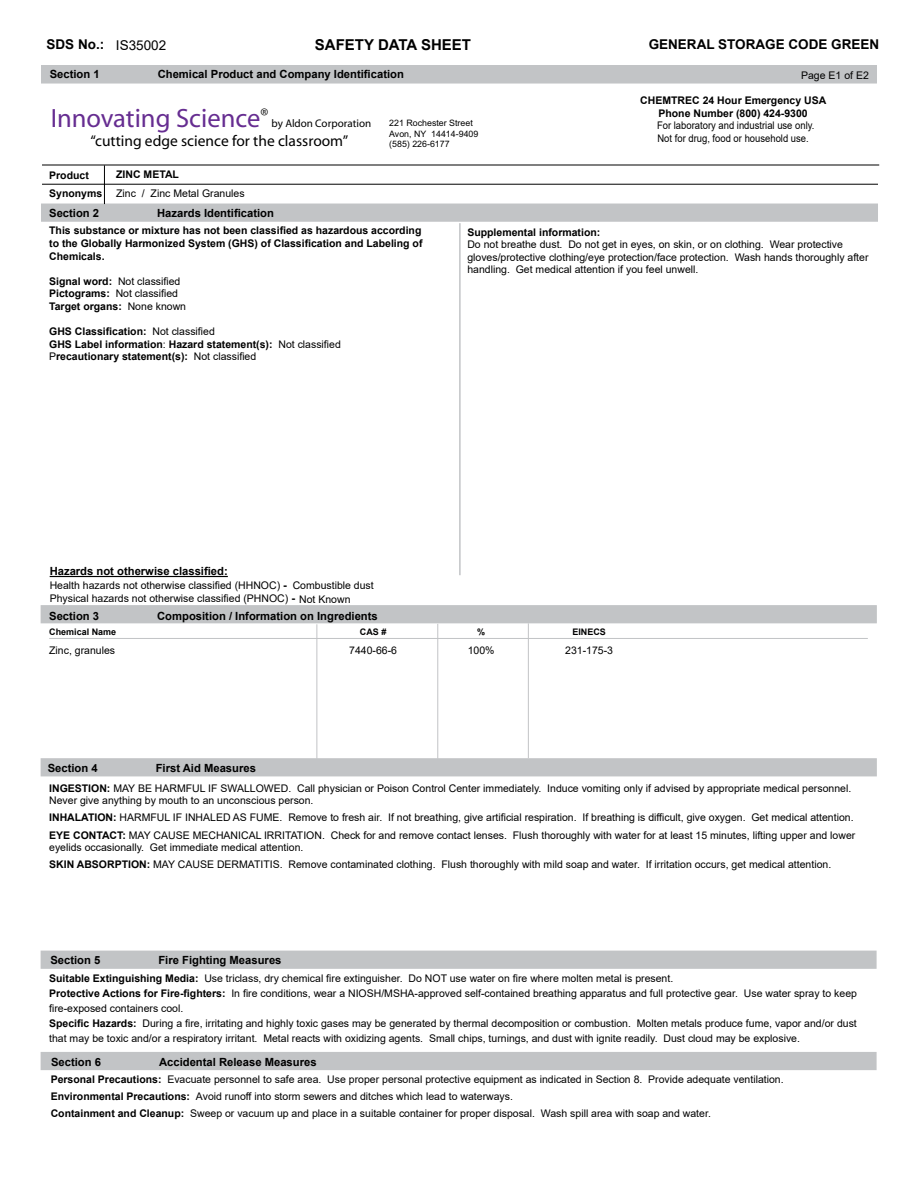
<style>
.page{position:relative;width:918px;height:1188px;background:#fff}
.page>*{position:absolute;margin:0;border:0;box-sizing:border-box;transform-origin:0 0}
.t1{font:26.55px "Myriad";color:#662d91}
.t2{font:15.45px "Myriad";color:#000}
.t3{font:700 15px "Arial";color:#000}
.t4{font:700 13.5px "Arial";color:#000}
.t5{font:13.5px "Arial";color:#000}
.t6{font:700 11.25px "Arial";color:#000}
.t7{font:11.1px "Myriad";color:#000}
.t8{font:10.5px/17.1px "Arial";color:#000}
.t9{font:700 10.5px/12.6px "Arial";color:#000}
.t10{font:10.5px/12.6px "Arial";color:#000;scale:.9 1}
.t11{font:700 9px "Arial";color:#000}
.t12{font:8.85px/10.6px "Arial";color:#000}
.s1{font-weight:400}
.s2{font-weight:700;font-size:11.25px}
.s3{font-weight:700}
</style>
<div class="page">
<div style="left:41px;top:951px;width:836px;height:18px;background:#c2c4c6"></div>
<div style="left:41px;top:1052px;width:836px;height:18px;background:#c2c4c6"></div>
<div style="left:41px;top:758px;width:836px;height:18px;background:#c2c4c6;border:2px solid #c2c4c6"></div>
<div style="left:41px;top:204px;width:837px;height:18px;background:#c2c4c6;border:2px solid #c2c4c6"></div>
<div style="left:41px;top:605px;width:836px;height:18px;background:#c2c4c6"></div>
<hr style="left:437px;top:624px;width:1px;height:135px;background:#c2c4c6">
<hr style="left:49px;top:638px;width:819px;height:1px;background:#c2c4c6">
<hr style="left:316px;top:624px;width:1px;height:135px;background:#c2c4c6">
<hr style="left:528px;top:623px;width:1px;height:135px;background:#c2c4c6">
<hr style="left:104px;top:165px;width:1px;height:39px;background:#000">
<div style="left:41px;top:65px;width:836px;height:19px;background:#c2c4c6;border:2px solid #c2c4c6"></div>
<hr style="left:42px;top:184px;width:836px;height:1px;background:#000">
<hr style="left:42px;top:165px;width:837px;height:1px;background:#000">
<hr style="left:459px;top:223px;width:2px;height:352px;background:#c2c4c6">
<hr style="left:50px;top:576px;width:178px;height:1px;background:#000">
<p class="t4" style="left:47px;top:35px;width:113px">SDS No.: <span class="s1">ZZ0021</span></p>
<p class="t4" style="left:649px;top:35px;width:232px">GENERAL STORAGE CODE GREEN</p>
<h3 class="t3" style="left:315px;top:34px;width:158px">SAFETY DATA SHEET</h3>
<p class="t5" style="left:116px;top:36px;width:52px">IS35002</p>
<p class="t6" style="left:50px;top:66px;width:52px">Section 1</p>
<p class="t6" style="left:158px;top:66px;width:248px">Chemical Product and Company Identification</p>
<h1 class="t1" style="left:51px;top:105px;width:219px">Innovating Science<sup>®</sup></h1>
<p class="t7" style="left:272px;top:118px;width:101px">by Aldon Corporation</p>
<h2 class="t2" style="left:91px;top:133px;width:259px">“cutting edge science for the classroom”</h2>
<p class="t9" style="left:49px;top:169px;width:41px">Product</p>
<p class="t9" style="left:49px;top:187px;width:55px">Synonyms</p>
<p class="t9" style="left:116px;top:168px;width:64px">ZINC METAL</p>
<p class="t8" style="left:116px;top:185px;width:130px">Zinc / Zinc Metal Granules</p>
<p class="t6" style="left:49px;top:205px;width:52px">Section 2</p>
<p class="t6" style="left:157px;top:205px;width:118px">Hazards Identification</p>
<p class="t12" style="left:389px;top:118px;width:91px">221 Rochester Street<br>Avon, NY 14414-9409 (585) 226-6177</p>
<p class="t8" style="left:801px;top:66px;width:69px">Page E1 of E2</p>
<p class="t9" style="left:640px;top:94px;width:188px;text-align:center">CHEMTREC 24 Hour Emergency USA<br>Phone Number (800) 424-9300</p>
<p class="t10" style="left:657px;top:119px;width:176px">For laboratory and industrial use only.<br>Not for drug, food or household use.</p>
<p class="t9" style="left:49px;top:225px;width:375px;text-align:justify">This substance or mixture has not been classified as hazardous according to the Globally Harmonized System (GHS) of Classification and Labeling of Chemicals.</p>
<p class="t9" style="left:49px;top:275px;width:138px">Signal word: <span class="s1">Not classified<br></span>Pictograms: <span class="s1">Not classified<br></span>Target organs: <span class="s1">None known</span></p>
<p class="t9" style="left:49px;top:325px;width:293px">GHS Classification: <span class="s1">Not classified<br></span>GHS Label information<span class="s1">:</span> Hazard statement(s): <span class="s1">Not classified<br>P</span>recautionary statement(s): <span class="s1">Not classified</span></p>
<p class="t9" style="left:467px;top:226px;width:135px">Supplemental information:</p>
<p class="t8" style="left:467px;top:238px;width:403px;line-height:12.6px">Do not breathe dust. Do not get in eyes, on skin, or on clothing. Wear protective gloves/protective clothing/eye protection/face protection. Wash hands thoroughly after handling. Get medical attention if you feel unwell.</p>
<p class="t6" style="left:50px;top:563px;width:180px">Hazards not otherwise classified:</p>
<p class="t8" style="left:50px;top:578px;width:302px;line-height:13.5px">Health hazards not otherwise classified (HHNOC) <span class="s2">-<br></span>Physical hazards not otherwise classified (PHNOC) <span class="s2">-</span> Not Known</p>
<p class="t8" style="left:293px;top:576px;width:83px">Combustible dust</p>
<p class="t6" style="left:49px;top:608px;width:52px">Section 3</p>
<p class="t6" style="left:157px;top:608px;width:222px">Composition / Information on Ingredients</p>
<p class="t11" style="left:49px;top:626px;width:69px">Chemical Name</p>
<p class="t11" style="left:360px;top:626px;width:28px">CAS #</p>
<p class="t11" style="left:477px;top:626px;width:10px">%</p>
<p class="t11" style="left:572px;top:626px;width:35px">EINECS</p>
<p class="t8" style="left:49px;top:642px;width:67px">Zinc, granules</p>
<p class="t8" style="left:349px;top:642px;width:49px">7440-66-6</p>
<p class="t8" style="left:468px;top:642px;width:28px">100%</p>
<p class="t8" style="left:565px;top:642px;width:49px">231-175-3</p>
<p class="t6" style="left:48px;top:760px;width:52px">Section 4</p>
<p class="t6" style="left:156px;top:760px;width:102px">First Aid Measures</p>
<p class="t8" style="left:49px;top:782px;width:804px;line-height:12.6px"><span class="s3">INGESTION:</span> MAY BE HARMFUL IF SWALLOWED. Call physician or Poison Control Center immediately. Induce vomiting only if advised by appropriate medical personnel.<br>Never give anything by mouth to an unconscious person.</p>
<p class="t8" style="left:49px;top:809px;width:808px"><span class="s3">INHALATION:</span> HARMFUL IF INHALED AS FUME. Remove to fresh air. If not breathing, give artificial respiration. If breathing is difficult, give oxygen. Get medical attention.<br><span class="s3">EYE CONTACT:</span> MAY CAUSE MECHANICAL IRRITATION. Check for and remove contact lenses. Flush thoroughly with water for at least 15 minutes, lifting upper and lower</p>
<p class="t8" style="left:49px;top:839px;width:784px">eyelids occasionally. Get immediate medical attention.<br><span class="s3">SKIN ABSORPTION:</span> MAY CAUSE DERMATITIS. Remove contaminated clothing. Flush thoroughly with mild soap and water. If irritation occurs, get medical attention.</p>
<p class="t6" style="left:50px;top:953px;width:52px">Section 5</p>
<p class="t6" style="left:158px;top:953px;width:125px">Fire Fighting Measures</p>
<p class="t8" style="left:49px;top:970px;width:809px;line-height:15px"><span class="s3">Suitable Extinguishing Media:</span> Use triclass, dry chemical fire extinguisher. Do NOT use water on fire where molten metal is present.<br><span class="s3">Protective Actions for Fire-fighters:</span> In fire conditions, wear a NIOSH/MSHA-approved self-contained breathing apparatus and full protective gear. Use water spray to keep fire-exposed containers cool.<br><span class="s3">Specific Hazards:</span> During a fire, irritating and highly toxic gases may be generated by thermal decomposition or combustion. Molten metals produce fume, vapor and/or dust that may be toxic and/or a respiratory irritant. Metal reacts with oxidizing agents. Small chips, turnings, and dust with ignite readily. Dust cloud may be explosive.</p>
<p class="t6" style="left:51px;top:1054px;width:52px">Section 6</p>
<p class="t6" style="left:159px;top:1054px;width:159px">Accidental Release Measures</p>
<p class="t8" style="left:51px;top:1071px;width:735px"><span class="s3">Personal Precautions:</span> Evacuate personnel to safe area. Use proper personal protective equipment as indicated in Section 8. Provide adequate ventilation.<br><span class="s3">Environmental Precautions:</span> Avoid runoff into storm sewers and ditches which lead to waterways.<br><span class="s3">Containment and Cleanup:</span> Sweep or vacuum up and place in a suitable container for proper disposal. Wash spill area with soap and water.</p>
</div>
